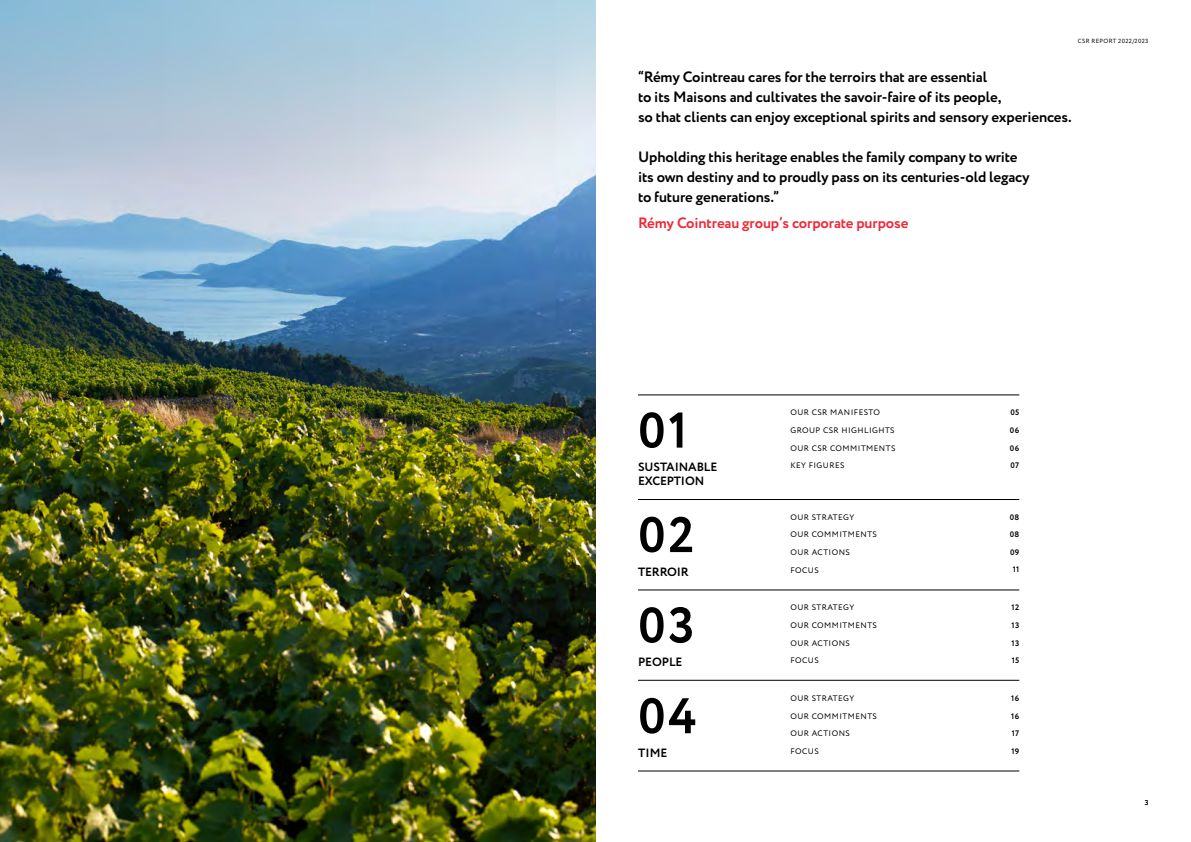
<style>
.page{position:relative;width:1191px;height:842px;background:#fff}
.page>*{position:absolute;margin:0;border:0;box-sizing:border-box;transform-origin:0 0}
.t1{font:700 50px/104.5px "Circe";letter-spacing:.05em;color:#000}
.t2{font:700 15px/20px "Circe";letter-spacing:-.01em;color:#000}
.t3{font:700 15px "Circe";letter-spacing:-.01em;color:#f12836}
.t4{font:700 12px/14.4px "Circe";letter-spacing:-.01em;color:#000}
.t5{font:8px "Circe";letter-spacing:.06em;color:#000}
.t6{font:700 8px/17.3px "Circe";letter-spacing:.05em;color:#000;text-align:center}
.t7{font:7px "Circe";color:#000}
.t8{font:6px "Circe";letter-spacing:.05em;color:#000}
</style>
<div class="page">
<img style="left:0;top:0;width:595px;height:842px">
<hr style="left:638px;top:499px;width:381px;height:1px;background:#000">
<hr style="left:638px;top:590px;width:381px;height:1px;background:#000">
<hr style="left:638px;top:680px;width:381px;height:1px;background:#000">
<hr style="left:638px;top:771px;width:381px;height:1px;background:#000">
<hr style="left:638px;top:395px;width:381px;height:1px;background:#000">
<p class="t8" style="left:1077px;top:36px;width:72px">CSR REPORT 2022/2023</p>
<p class="t2" style="left:638px;top:68px;width:435px">“Rémy Cointreau cares for the terroirs that are essential<br>to its Maisons and cultivates the savoir-faire of its people,<br>so that clients can enjoy exceptional spirits and sensory experiences.</p>
<p class="t2" style="left:638px;top:148px;width:393px">Upholding this heritage enables the family company to write its own destiny and to proudly pass on its centuries-old legacy to future generations.”</p>
<p class="t3" style="left:638px;top:213px;width:272px">Rémy Cointreau group’s corporate purpose</p>
<h1 class="t1" style="left:638px;top:381px;width:58px">01<br>02</h1>
<p class="t4" style="left:638px;top:460px;width:81px">SUSTAINABLE<br>EXCEPTION</p>
<p class="t4" style="left:638px;top:565px;width:52px">TERROIR</p>
<h1 class="t1" style="left:638px;top:582px;width:60px;line-height:90.7px">03<br>04</h1>
<p class="t4" style="left:638px;top:655px;width:46px">PEOPLE</p>
<p class="t4" style="left:638px;top:746px;width:31px">TIME</p>
<p class="t5" style="left:790px;top:407px;width:91px">OUR CSR MANIFESTO</p>
<p class="t6" style="left:1010px;top:404px;width:10px">05</p>
<p class="t5" style="left:790px;top:425px;width:106px">GROUP CSR HIGHLIGHTS</p>
<p class="t6" style="left:1010px;top:422px;width:11px">06</p>
<p class="t5" style="left:790px;top:443px;width:107px">OUR CSR COMMITMENTS</p>
<p class="t6" style="left:1010px;top:440px;width:11px">06</p>
<p class="t5" style="left:790px;top:460px;width:56px">KEY FIGURES</p>
<p class="t5" style="left:790px;top:512px;width:65px">OUR STRATEGY</p>
<p class="t5" style="left:790px;top:529px;width:88px">OUR COMMITMENTS</p>
<p class="t5" style="left:790px;top:547px;width:61px">OUR ACTIONS</p>
<p class="t5" style="left:790px;top:565px;width:30px">FOCUS</p>
<p class="t5" style="left:790px;top:602px;width:65px">OUR STRATEGY</p>
<p class="t5" style="left:790px;top:620px;width:88px">OUR COMMITMENTS</p>
<p class="t5" style="left:790px;top:638px;width:61px">OUR ACTIONS</p>
<p class="t5" style="left:790px;top:655px;width:30px">FOCUS</p>
<p class="t5" style="left:790px;top:693px;width:65px">OUR STRATEGY</p>
<p class="t5" style="left:790px;top:728px;width:61px">OUR ACTIONS</p>
<p class="t5" style="left:790px;top:710px;width:88px">OUR COMMITMENTS</p>
<p class="t5" style="left:790px;top:746px;width:30px">FOCUS</p>
<p class="t6" style="left:1010px;top:457px;width:10px">07</p>
<p class="t6" style="left:1009px;top:509px;width:11px">08</p>
<p class="t6" style="left:1009px;top:526px;width:11px">08</p>
<p class="t6" style="left:1010px;top:544px;width:11px">09<br>11</p>
<p class="t6" style="left:1011px;top:599px;width:9px">12</p>
<p class="t6" style="left:1011px;top:617px;width:9px">13</p>
<p class="t6" style="left:1011px;top:635px;width:9px">13</p>
<p class="t6" style="left:1011px;top:652px;width:9px">15</p>
<p class="t6" style="left:1011px;top:690px;width:9px">16</p>
<p class="t6" style="left:1011px;top:725px;width:9px">17</p>
<p class="t6" style="left:1011px;top:707px;width:9px">16</p>
<p class="t6" style="left:1011px;top:743px;width:9px">19</p>
<p class="t7" style="left:1144px;top:798px;width:5px">3</p>
</div>
